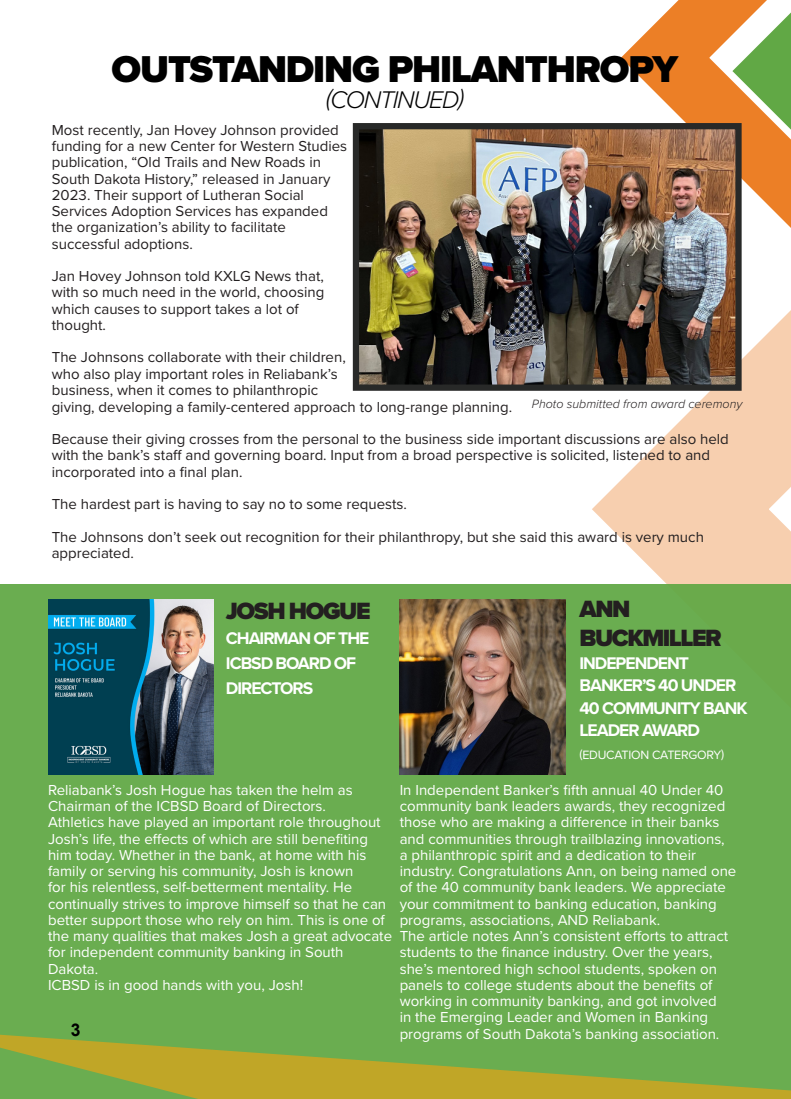
<style>
.page{position:relative;width:791px;height:1099px;background:#fff}
.page>*{position:absolute;margin:0;border:0;box-sizing:border-box;transform-origin:0 0}
.t1{font:900 38.75px "Proxima Nova";letter-spacing:-.03em;color:#000}
.t2{font:italic 300 25px "Proxima Nova";letter-spacing:-.05em;color:#000}
.t3{font:900 24.38px/29.2px "Proxima Nova";letter-spacing:-.06em;color:#231f20}
.t4{font:700 17.5px/22.5px "Proxima Nova";letter-spacing:-.06em;color:#fff}
.t5{font:700 17.5px "Arial";color:#000}
.t6{font:15px/16.2px "Proxima Nova";color:#fff}
.t7{font:15px/16.2px "Proxima Nova";color:#231f20}
.t8{font:italic 300 12.5px "Proxima Nova";color:#231f20}
.t9{font:12.5px "Proxima Nova";letter-spacing:-.02em;color:#fff}
</style>
<div class="page">
<svg style="left:592px;top:427px;width:199px;height:157px"></svg>
<div style="left:731px;top:427px;width:60px;height:58px;background:#f7cfaf"></div>
<div style="left:0;top:584px;width:791px;height:515px;background:#6aad50"></div>
<svg style="left:621px;top:0;width:170px;height:427px"></svg>
<img style="left:48px;top:600px;width:166px;height:174px">
<img style="left:400px;top:600px;width:165px;height:174px">
<img style="left:360px;top:130px;width:375px;height:254px">
<div style="left:353px;top:123px;width:389px;height:268px;border:6px solid #282928"></div>
<svg style="left:0;top:1034px;width:791px;height:65px"></svg>
<h1 class="t1" style="left:112px;top:40px;width:568px">OUTSTANDING PHILANTHROPY</h1>
<h2 class="t2" style="left:326px;top:81px;width:139px">(CONTINUED)</h2>
<p class="t7" style="left:52px;top:121px;width:297px">Most recently, Jan Hovey Johnson provided funding for a new Center for Western Studies publication, “Old Trails and New Roads in South Dakota History,” released in January 2023. Their support of Lutheran Social Services Adoption Services has expanded the organization’s ability to facilitate successful adoptions.</p>
<p class="t7" style="left:52px;top:267px;width:274px">Jan Hovey Johnson told KXLG News that, with so much need in the world, choosing which causes to support takes a lot of thought.</p>
<p class="t7" style="left:52px;top:349px;width:295px">The Johnsons collaborate with their children, who also play important roles in Reliabank’s business, when it comes to philanthropic</p>
<p class="t8" style="left:532px;top:394px;width:212px">Photo submitted from award ceremony</p>
<p class="t7" style="left:52px;top:390px;width:679px;line-height:32.5px">giving, developing a family-centered approach to long-range planning.<br>Because their giving crosses from the personal to the business side important discussions are also held</p>
<p class="t7" style="left:52px;top:446px;width:660px">with the bank’s staff and governing board. Input from a broad perspective is solicited, listened to and incorporated into a final plan.</p>
<p class="t7" style="left:52px;top:487px;width:654px;line-height:32.5px">The hardest part is having to say no to some requests.<br>The Johnsons don’t seek out recognition for their philanthropy, but she said this award is very much</p>
<p class="t7" style="left:52px;top:544px;width:84px">appreciated.</p>
<h3 class="t3" style="left:226px;top:596px;width:146px">JOSH HOGUE</h3>
<p class="t4" style="left:226px;top:625px;width:145px;line-height:25px">CHAIRMAN OF THE<br>ICBSD BOARD OF<br>DIRECTORS</p>
<h3 class="t3" style="left:580px;top:594px;width:144px">ANN<br>BUCKMILLER</h3>
<p class="t4" style="left:580px;top:651px;width:170px">INDEPENDENT<br>BANKER’S 40 UNDER<br>40 COMMUNITY BANK<br>LEADER AWARD</p>
<p class="t9" style="left:580px;top:745px;width:146px">(EDUCATION CATERGORY)</p>
<p class="t6" style="left:48px;top:781px;width:346px">Reliabank’s Josh Hogue has taken the helm as Chairman of the ICBSD Board of Directors.<br>Athletics have played an important role throughout Josh’s life, the effects of which are still benefiting him today. Whether in the bank, at home with his family or serving his community, Josh is known<br>for his relentless, self-betterment mentality. He continually strives to improve himself so that he can better support those who rely on him. This is one of the many qualities that makes Josh a great advocate for independent community banking in South Dakota.<br>ICBSD is in good hands with you, Josh!</p>
<p class="t5" style="left:71px;top:1017px;width:11px">3</p>
<p class="t6" style="left:400px;top:781px;width:338px">In Independent Banker’s fifth annual 40 Under 40 community bank leaders awards, they recognized those who are making a difference in their banks and communities through trailblazing innovations, a philanthropic spirit and a dedication to their industry. Congratulations Ann, on being named one of the 40 community bank leaders. We appreciate your commitment to banking education, banking programs, associations, AND Reliabank.<br>The article notes Ann’s consistent efforts to attract students to the finance industry. Over the years, she’s mentored high school students, spoken on panels to college students about the benefits of working in community banking, and got involved<br>in the Emerging Leader and Women in Banking programs of South Dakota’s banking association.</p>
</div>
